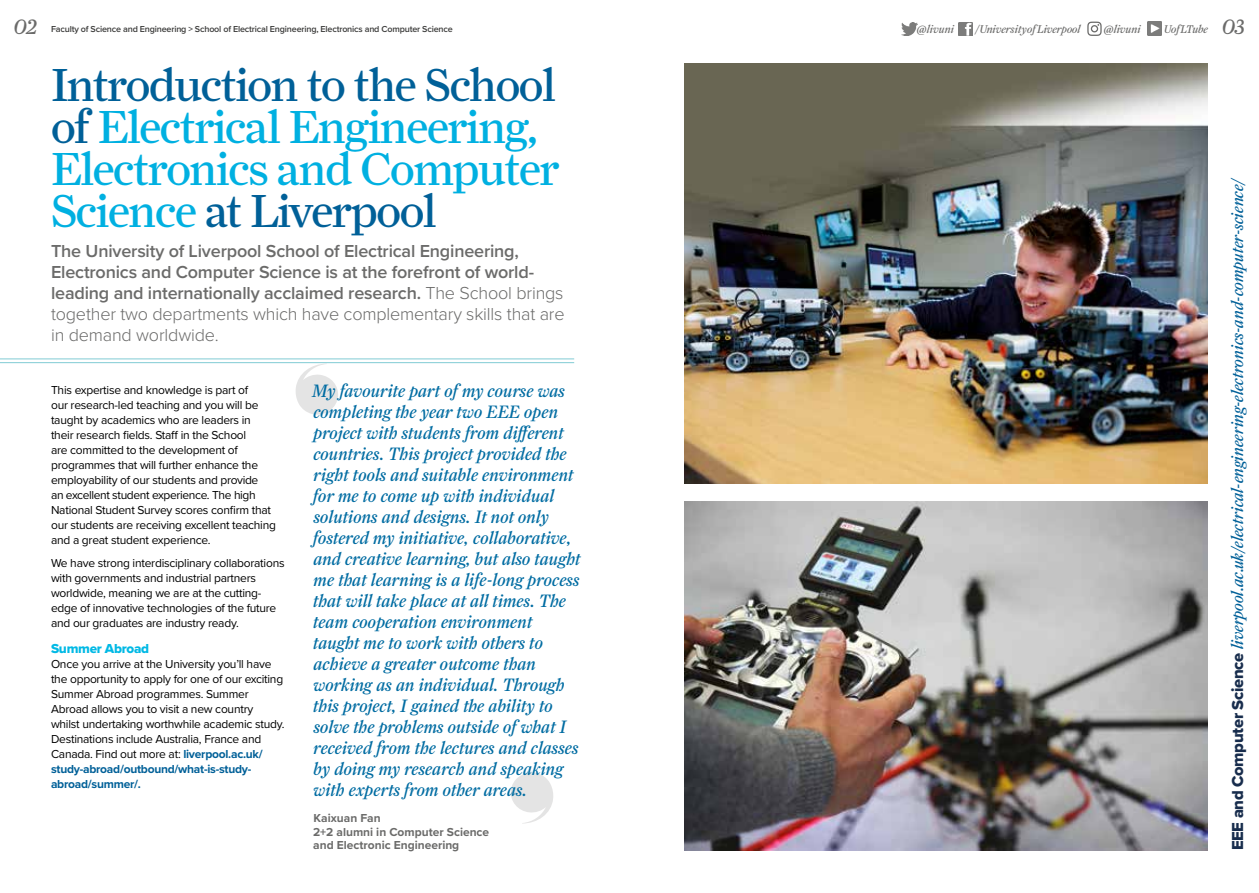
<style>
.page{position:relative;width:1259px;height:893px;background:#fff}
.page>*{position:absolute;margin:0;border:0;box-sizing:border-box;transform-origin:0 0}
.t1{font:46.5px/42px "Farnham Display";letter-spacing:-.03em;color:#00b0e1}
.t2{font:italic 21px "Farnham Text";color:#6b6b6a}
.t3{font:italic 18px/21px "Farnham Display";color:#006ca2}
.t4{font:600 18px/21px "Proxima Nova";letter-spacing:-.01em;color:#6b6b6a}
.t5{font:italic 16.5px "Farnham Text";letter-spacing:-.01em;color:#006098}
.t6{font:13.5px "Proxima Nova Extrabld";letter-spacing:-.02em;color:#00b9e5}
.t7{font:12px/15px "Proxima Nova";letter-spacing:-.02em;color:#000}
.t8{font:700 12px/13.5px "Proxima Nova";color:#6b6b6a}
.t9{font:italic 11.25px "Farnham Text";letter-spacing:-.01em;color:#6b6b6a}
.t10{font:italic 11.25px "Farnham Text";letter-spacing:-.03em;color:#6b6b6a}
.t11{font:600 9px "Proxima Nova";letter-spacing:-.02em;color:#3c3c3b}
.s1{color:#006098}
.s2{font-weight:300}
.s3{font-family:"Proxima Nova Extrabld";font-style:normal;color:#182d4d}
.s4{font-weight:700;color:#006098}
</style>
<div class="page">
<img style="left:901px;top:23px;width:16px;height:13px">
<img style="left:959px;top:22px;width:13px;height:14px">
<svg style="left:1087px;top:22px;width:14px;height:14px"></svg>
<img style="left:1147px;top:22px;width:14px;height:14px">
<hr style="left:0;top:359px;width:574px;height:1px;background:#81cbd4">
<hr style="left:0;top:362px;width:574px;height:1px;background:#81cbd4">
<svg style="left:296px;top:364px;width:42px;height:51px"></svg>
<svg style="left:511px;top:772px;width:42px;height:51px"></svg>
<img style="left:685px;top:502px;width:523px;height:348px">
<img style="left:685px;top:64px;width:523px;height:420px">
<h2 class="t2" style="left:14px;top:14px;width:25px">02</h2>
<p class="t11" style="left:51px;top:23px;width:403px">Faculty of Science and Engineering &gt; School of Electrical Engineering, Electronics and Computer Science</p>
<h2 class="t2" style="left:1222px;top:14px;width:24px">03</h2>
<h1 class="t1" style="left:51px;top:63px;width:510px"><span class="s1">Introduction to the School of</span> Electrical Engineering,<br>Electronics and Computer<br>Science <span class="s1">at Liverpool</span></h1>
<p class="t4" style="left:51px;top:239px;width:515px">The University of Liverpool School of Electrical Engineering, Electronics and Computer Science is at the forefront of world&shy;leading and internationally acclaimed research. <span class="s2">The School brings together two departments which have complementary skills that are in demand worldwide.</span></p>
<p class="t9" style="left:917px;top:22px;width:39px">@livuni</p>
<p class="t9" style="left:975px;top:22px;width:107px">/Universityof Liverpool</p>
<p class="t9" style="left:1104px;top:22px;width:38px">@livuni</p>
<p class="t10" style="left:1164px;top:22px;width:46px">UofLTube</p>
<h3 class="t5" style="left:1227px;top:850px;width:675px;rotate:-90deg"><span class="s3">EEE and Computer Science</span> liverpool.ac.uk/electrical-engineering-electronics-and-computer-science/</h3>
<p class="t3" style="left:312px;top:380px;width:270px">My favourite part of my course was completing the year two EEE open project with students from different countries. This project provided the right tools and suitable environment for me to come up with individual solutions and designs. It not only fostered my initiative, collaborative, and creative learning, but also taught me that learning is a life-long process that will take place at all times. The team cooperation environment taught me to work with others to achieve a greater outcome than working as an individual. Through this project, I gained the ability to solve the problems outside of what I received from the lectures and classes by doing my research and speaking with experts from other areas.</p>
<p class="t8" style="left:313px;top:811px;width:178px">Kaixuan Fan<br>2+2 alumni in Computer Science and Electronic Engineering</p>
<p class="t7" style="left:51px;top:382px;width:226px">This expertise and knowledge is part of<br>our research-led teaching and you will be taught by academics who are leaders in their research fields. Staff in the School<br>are committed to the development of programmes that will further enhance the employability of our students and provide<br>an excellent student experience. The high National Student Survey scores confirm that our students are receiving excellent teaching and a great student experience.</p>
<p class="t7" style="left:51px;top:555px;width:235px">We have strong interdisciplinary collaborations with governments and industrial partners worldwide, meaning we are at the cutting&shy;edge of innovative technologies of the future and our graduates are industry ready.</p>
<p class="t6" style="left:51px;top:639px;width:100px">Summer Abroad</p>
<p class="t7" style="left:51px;top:656px;width:235px">Once you arrive at the University you’ll have the opportunity to apply for one of our exciting Summer Abroad programmes. Summer Abroad allows you to visit a new country whilst undertaking worthwhile academic study.<br>Destinations include Australia, France and Canada. Find out more at: <span class="s4">liverpool.ac.uk/ study-abroad/outbound/what-is-study&shy;abroad/summer/.</span></p>
</div>
